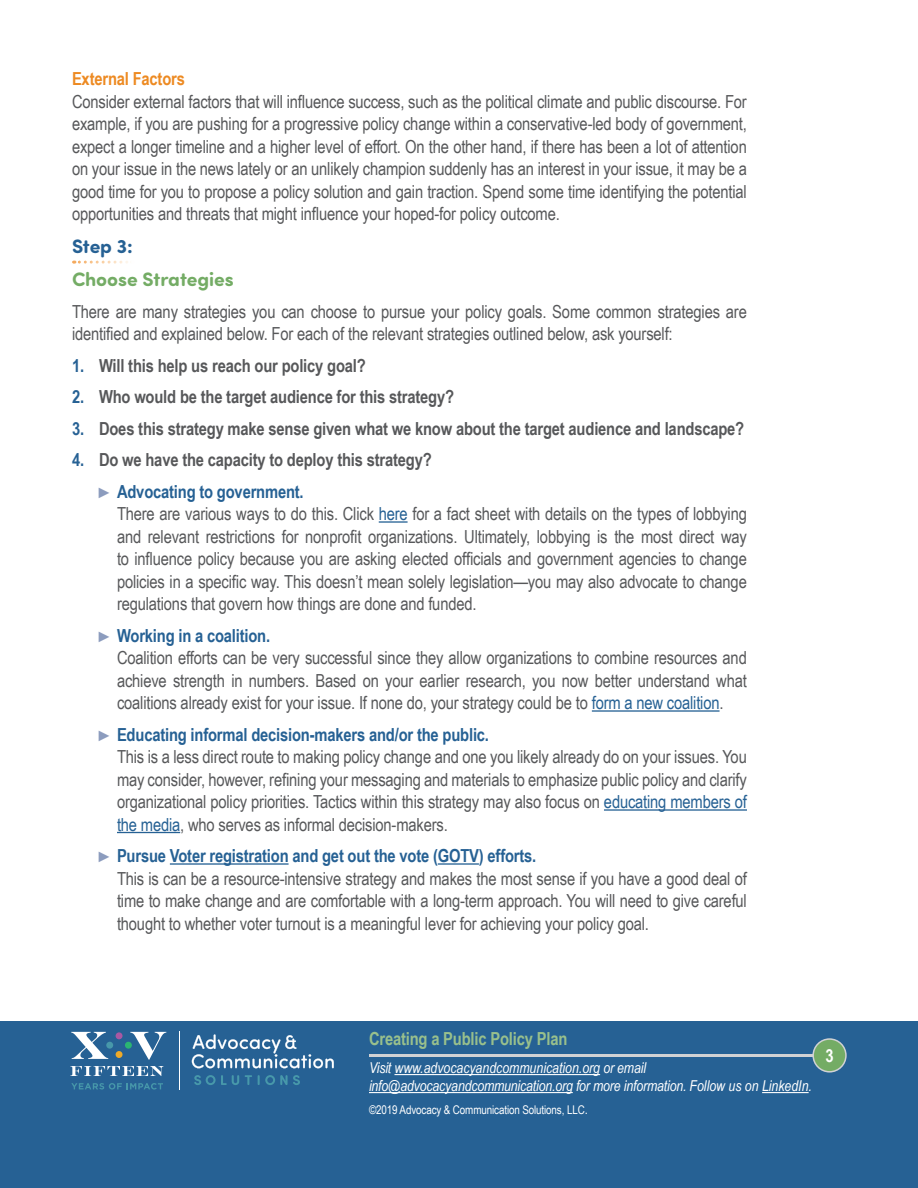
<style>
.page{position:relative;width:918px;height:1188px;background:#fff}
.page>*{position:absolute;margin:0;border:0;box-sizing:border-box;transform-origin:0 0}
.t1{font:700 19.5px "Sofia Pro Soft";color:#74ac65}
.t2{font:700 19.5px "Sofia Pro Soft";color:#266194}
.t3{font:18px/22.5px "Arial Narrow";letter-spacing:-.01em;color:#57585a}
.t4{font:700 18px/31.5px "Arial Narrow";letter-spacing:-.01em;color:#57585a}
.t5{font:700 18px "Arial Narrow";letter-spacing:-.01em;color:#99c08c}
.t6{font:700 18px "Arial Narrow";letter-spacing:-.01em;color:#ed8a22}
.t7{font:700 18px "Arial Narrow";color:#fff}
.t8{font:italic 15px/18px "Arial Narrow";letter-spacing:-.01em;color:#fff}
.t9{font:12px "Arial Narrow";letter-spacing:-.01em;color:#fff}
.s1{color:#266194}
.s2{font-weight:400;font-size:15px;color:#8c9cbe}
.s3{font-size:15px;color:#8c9cbe}
.s4{font-weight:700;color:#266194}
.s5{font-size:13.5px}
</style>
<div class="page">
<div style="left:1px;top:1021px;width:917px;height:167px;background:#266194"></div>
<hr style="left:394px;top:1074px;width:206px;height:1px;background:#fff">
<hr style="left:369px;top:1092px;width:204px;height:1px;background:#fff">
<hr style="left:762px;top:1092px;width:47px;height:1px;background:#fff">
<hr style="left:369px;top:1054px;width:468px;height:3px;background:#d1d2d4">
<div style="left:813px;top:1039px;width:33px;height:33px;background:#74ac65;border-radius:50%"></div>
<div style="left:812px;top:1038px;width:35px;height:35px;border:2px solid #d1d2d4;border-radius:50%"></div>
<hr style="left:179px;top:1031px;width:1px;height:59px;background:#fff">
<div style="left:116px;top:1032px;width:7px;height:7px;background:#a858a3;border-radius:50%"></div>
<div style="left:116px;top:1051px;width:7px;height:7px;background:#eeaa28;border-radius:50%"></div>
<div style="left:106px;top:1042px;width:7px;height:7px;background:#4798aa;border-radius:50%"></div>
<div style="left:125px;top:1042px;width:7px;height:7px;background:#2bb572;border-radius:50%"></div>
<svg style="left:70px;top:1066px;width:94px;height:10px"></svg>
<svg style="left:192px;top:1034px;width:142px;height:34px"></svg>
<svg style="left:194px;top:1075px;width:45px;height:10px"></svg>
<svg style="left:245px;top:1075px;width:7px;height:10px"></svg>
<svg style="left:258px;top:1075px;width:42px;height:10px"></svg>
<svg style="left:71px;top:1083px;width:92px;height:7px"></svg>
<svg style="left:71px;top:1032px;width:37px;height:27px"></svg>
<svg style="left:130px;top:1032px;width:36px;height:28px"></svg>
<svg style="left:74px;top:261px;width:54px;height:3px"></svg>
<hr style="left:379px;top:521px;width:29px;height:2px;background:#266194">
<hr style="left:592px;top:710px;width:128px;height:2px;background:#266194">
<hr style="left:604px;top:809px;width:143px;height:2px;background:#266194">
<hr style="left:117px;top:832px;width:63px;height:1px;background:#266194">
<hr style="left:170px;top:863px;width:119px;height:2px;background:#266194">
<hr style="left:438px;top:863px;width:41px;height:2px;background:#266194">
<p class="t6" style="left:72px;top:65px;width:114px">External Factors</p>
<p class="t3" style="left:72px;top:89px;width:676px;text-align:justify">Consider external factors that will influence success, such as the political climate and public discourse. For example, if you are pushing for a progressive policy change within a conservative-led body of government, expect a longer timeline and a higher level of effort. On the other hand, if there has been a lot of attention on your issue in the news lately or an unlikely champion suddenly has an interest in your issue, it may be a good time for you to propose a policy solution and gain traction. Spend some time identifying the potential opportunities and threats that might influence your hoped-for policy outcome.</p>
<p class="t2" style="left:72px;top:232px;width:62px">Step 3:</p>
<p class="t1" style="left:72px;top:265px;width:163px">Choose Strategies</p>
<p class="t3" style="left:72px;top:299px;width:676px">There are many strategies you can choose to pursue your policy goals. Some common strategies are identified and explained below. For each of the relevant strategies outlined below, ask yourself:</p>
<p class="t4" style="left:72px;top:349px;width:295px"><span class="s1">1.</span> Will this help us reach our policy goal?</p>
<p class="t4" style="left:72px;top:380px;width:384px"><span class="s1">2.</span> Who would be the target audience for this strategy?</p>
<p class="t4" style="left:72px;top:412px;width:674px"><span class="s1">3.</span> Does this strategy make sense given what we know about the target audience and landscape?</p>
<p class="t4" style="left:99px;top:443px;width:334px;text-indent:-27px"><span class="s1">4.</span> Do we have the capacity to deploy this strategy? <span class="s2">►</span> <span class="s1">Advocating to government.</span></p>
<p class="t3" style="left:117px;top:502px;width:631px;text-align:justify">There are various ways to do this. Click <span class="s1">here</span> for a fact sheet with details on the types of lobbying and relevant restrictions for nonprofit organizations. Ultimately, lobbying is the most direct way to influence policy because you are asking elected officials and government agencies to change policies in a specific way. This doesn’t mean solely legislation—you may also advocate to change regulations that govern how things are done and funded.</p>
<p class="t3" style="left:117px;top:623px;width:631px;text-indent:-18px"><span class="s3">►</span> <span class="s4">Working in a coalition.<br></span>Coalition efforts can be very successful since they allow organizations to combine resources and achieve strength in numbers. Based on your earlier research, you now better understand what coalitions already exist for your issue. If none do, your strategy could be to <span class="s1">form a new coalition</span>.</p>
<p class="t3" style="left:117px;top:722px;width:631px;text-indent:-18px"><span class="s3">►</span> <span class="s4">Educating informal decision-makers and/or the public.<br></span>This is a less direct route to making policy change and one you likely already do on your issues. You may consider, however, refining your messaging and materials to emphasize public policy and clarify organizational policy priorities. Tactics within this strategy may also focus on <span class="s1">educating members of the media</span>, who serves as informal decision-makers.</p>
<p class="t3" style="left:117px;top:844px;width:631px;text-indent:-18px"><span class="s3">►</span> <span class="s4">Pursue Voter registration and get out the vote (GOTV) efforts.<br></span>This is can be a resource-intensive strategy and makes the most sense if you have a good deal of time to make change and are comfortable with a long-term approach. You will need to give careful thought to whether voter turnout is a meaningful lever for achieving your policy goal.</p>
<p class="t5" style="left:369px;top:1025px;width:200px">Creating a Public Policy Plan</p>
<p class="t8" style="left:369px;top:1058px;width:445px">Visit www.advocacyandcommunication.org or email info@advocacyandcommunication.org for more information. Follow us on LinkedIn.</p>
<p class="t9" style="left:369px;top:1100px;width:220px">©2019 Advocacy &amp; Communication Solutions, LLC<span class="s5">.</span></p>
<p class="t7" style="left:825px;top:1042px;width:10px">3</p>
</div>
